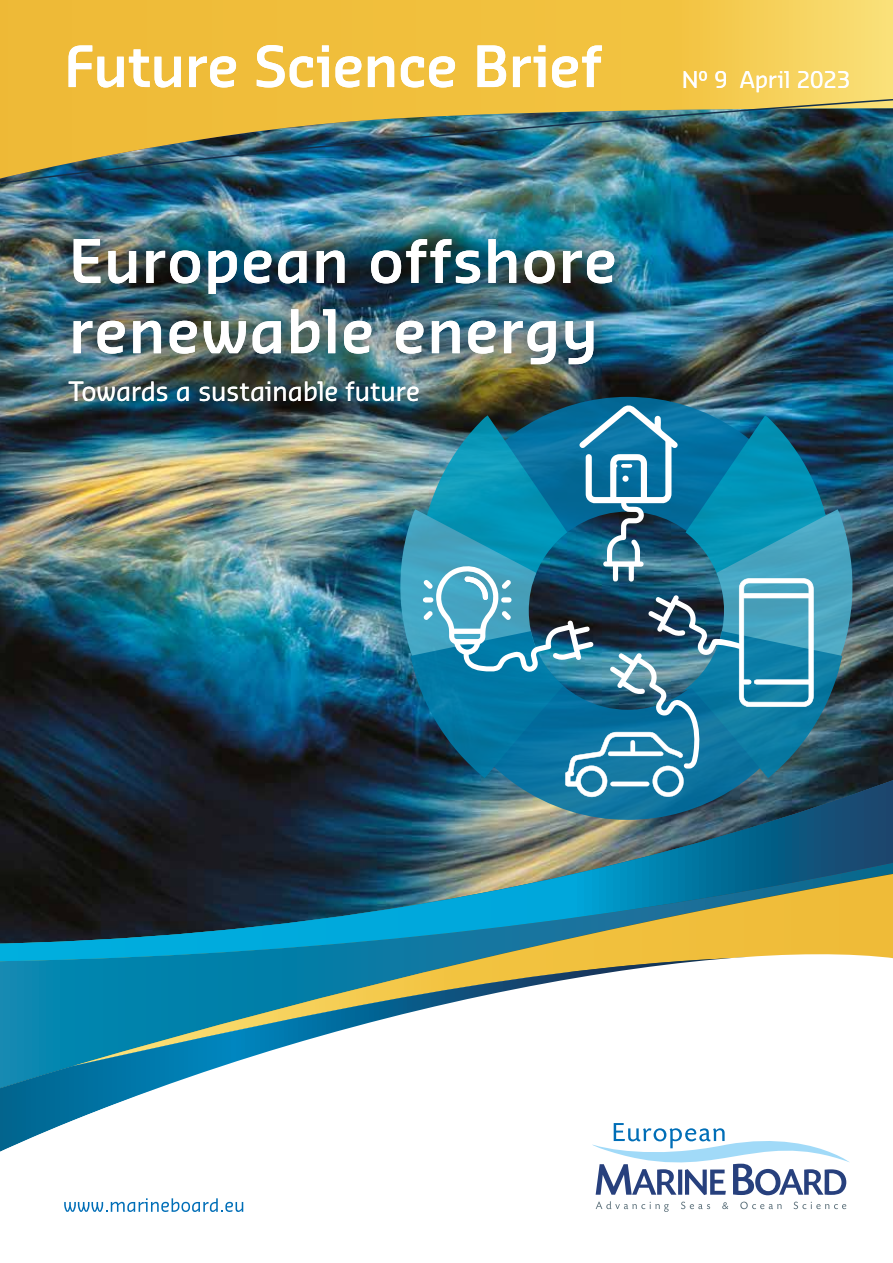
<style>
.page{position:relative;width:893px;height:1263px;background:#fff}
.page>*{position:absolute;margin:0;border:0;box-sizing:border-box;transform-origin:0 0}
.t1{font:600 58.5px "Sansa Std";letter-spacing:.01em;color:#fff}
.t2{font:600 55.5px "Sansa Std";letter-spacing:-.015em;color:#fff}
.t3{font:25.95px "Sansa Std";letter-spacing:-.015em;color:#fff}
.t4{font:22.5px "Sansa Std";letter-spacing:-.01em;color:#fff}
</style>
<div class="page">
<img style="left:0;top:185px;width:893px;height:587px">
<img style="left:400px;top:405px;width:452px;height:367px">
<img style="left:0;top:772px;width:893px;height:159px">
<svg style="left:72px;top:870px;width:821px;height:61px;background:#3b6f6f"></svg>
<svg style="left:0;top:0;width:893px;height:97px;background:#f1c343"></svg>
<svg style="left:0;top:931px;width:893px;height:281px"></svg>
<img style="left:0;top:97px;width:893px;height:88px">
<svg style="left:596px;top:1201px;width:73px;height:11px"></svg>
<svg style="left:681px;top:1201px;width:29px;height:8px"></svg>
<svg style="left:722px;top:1202px;width:6px;height:7px"></svg>
<svg style="left:740px;top:1201px;width:42px;height:8px"></svg>
<svg style="left:794px;top:1201px;width:52px;height:8px"></svg>
<svg style="left:592px;top:1123px;width:258px;height:72px"></svg>
<svg style="left:64px;top:1198px;width:179px;height:14px"></svg>
<img style="left:30px;top:193px;width:645px;height:251px">
<p class="t2" style="left:64px;top:30px;width:538px">Future Science Brief</p>
<p class="t1" style="left:69px;top:223px;width:550px">European offshore</p>
<p class="t1" style="left:69px;top:293px;width:531px">renewable energy</p>
<p class="t3" style="left:69px;top:374px;width:353px">Towards a sustainable future</p>
<p class="t4" style="left:682px;top:65px;width:170px">N° 9 April 2023</p>
</div>
